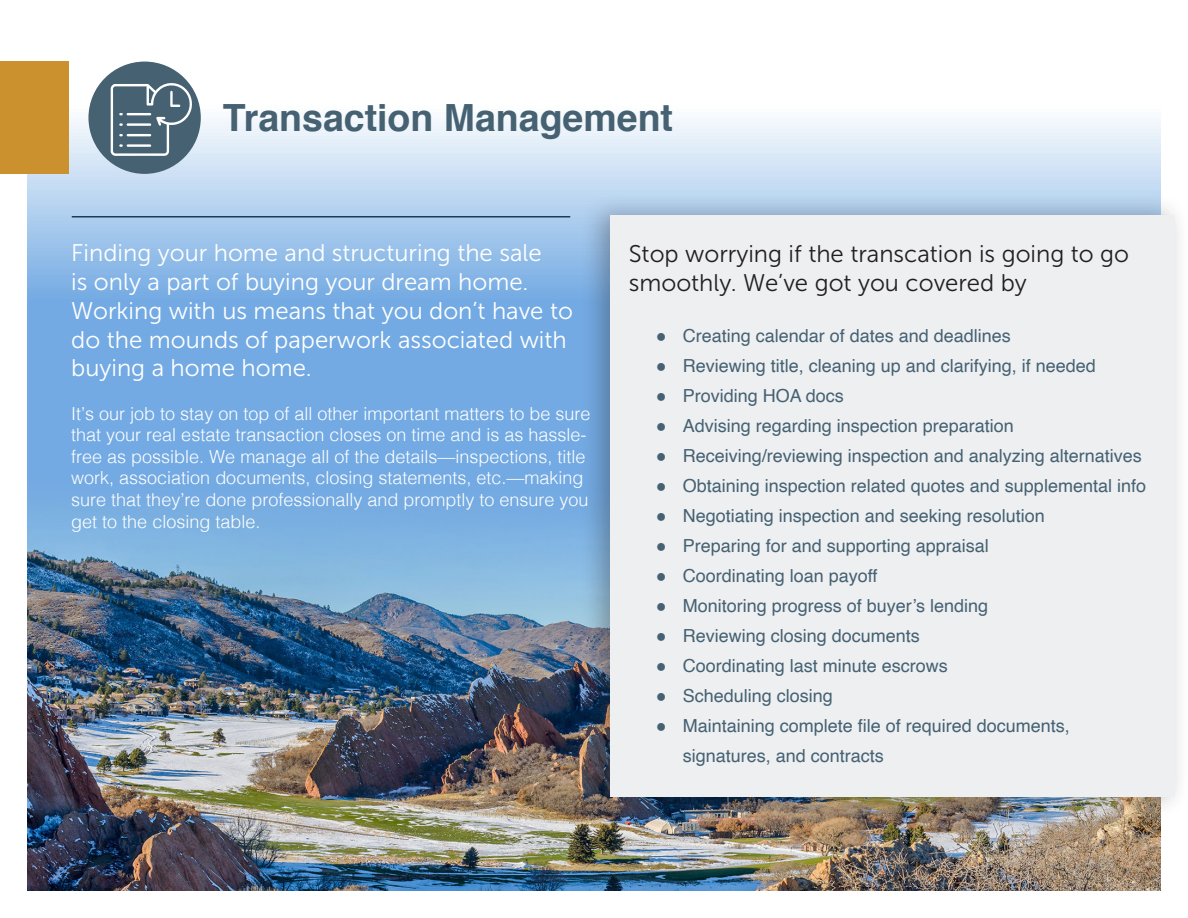
<style>
.page{position:relative;width:1188px;height:918px;background:#fff}
.page>*{position:absolute;margin:0;border:0;box-sizing:border-box;transform-origin:0 0}
.t1{font:700 37.5px "Helvetica";color:#456172}
.t2{font:24px/28.8px "Museo Sans 300";color:#fff}
.t3{font:24px/28.8px "Museo Sans 300";color:#231f20}
.t4{font:18px/30px "Helvetica";color:#456172}
.t5{font:300 18px/21.6px "Helvetica";color:#fff}
</style>
<div class="page">
<img style="left:27px;top:91px;width:1134px;height:800px">
<div style="left:580px;top:193px;width:608px;height:627px;background:#231f20;opacity:.33"></div>
<div style="left:610px;top:215px;width:564px;height:581px;background:#edeff1"></div>
<div style="left:0;top:62px;width:69px;height:112px;background:#cb912e"></div>
<hr style="left:72px;top:216px;width:498px;height:2px;background:#1e3957">
<div style="left:88px;top:62px;width:113px;height:112px;background:#456172;border-radius:50%"></div>
<svg style="left:111px;top:83px;width:82px;height:73px"></svg>
<p class="t1" style="left:223px;top:88px;width:452px">Transaction Management</p>
<p class="t2" style="left:71px;top:239px;width:503px">Finding your home and structuring the sale<br>is only a part of buying your dream home.<br>Working with us means that you don’t have to do the mounds of paperwork associated with buying a home home.</p>
<p class="t5" style="left:71px;top:401px;width:521px">It’s our job to stay on top of all other important matters to be sure that your real estate transaction closes on time and is as hassle&shy;free as possible. We manage all of the details—inspections, title work, association documents, closing statements, etc.—making sure that they’re done professionally and promptly to ensure you get to the closing table.</p>
<p class="t3" style="left:629px;top:239px;width:502px">Stop worrying if the transcation is going to go smoothly. We’ve got you covered by</p>
<p class="t4" style="left:656px;top:321px;width:357px">● Creating calendar of dates and deadlines</p>
<p class="t4" style="left:656px;top:351px;width:442px">● Reviewing title, cleaning up and clarifying, if needed</p>
<p class="t4" style="left:656px;top:381px;width:190px">● Providing HOA docs</p>
<p class="t4" style="left:656px;top:411px;width:360px">● Advising regarding inspection preparation</p>
<p class="t4" style="left:656px;top:441px;width:488px">● Receiving/reviewing inspection and analyzing alternatives</p>
<p class="t4" style="left:656px;top:471px;width:492px">● Obtaining inspection related quotes and supplemental info</p>
<p class="t4" style="left:656px;top:501px;width:391px">● Negotiating inspection and seeking resolution</p>
<p class="t4" style="left:656px;top:531px;width:335px">● Preparing for and supporting appraisal</p>
<p class="t4" style="left:656px;top:561px;width:223px">● Coordinating loan payoff</p>
<p class="t4" style="left:656px;top:591px;width:334px">● Monitoring progress of buyer’s lending</p>
<p class="t4" style="left:656px;top:621px;width:266px">● Reviewing closing documents</p>
<p class="t4" style="left:656px;top:651px;width:294px">● Coordinating last minute escrows</p>
<p class="t4" style="left:656px;top:681px;width:179px">● Scheduling closing</p>
<p class="t4" style="left:683px;top:711px;width:389px;text-indent:-27px">● Maintaining complete file of required documents, signatures, and contracts</p>
</div>
